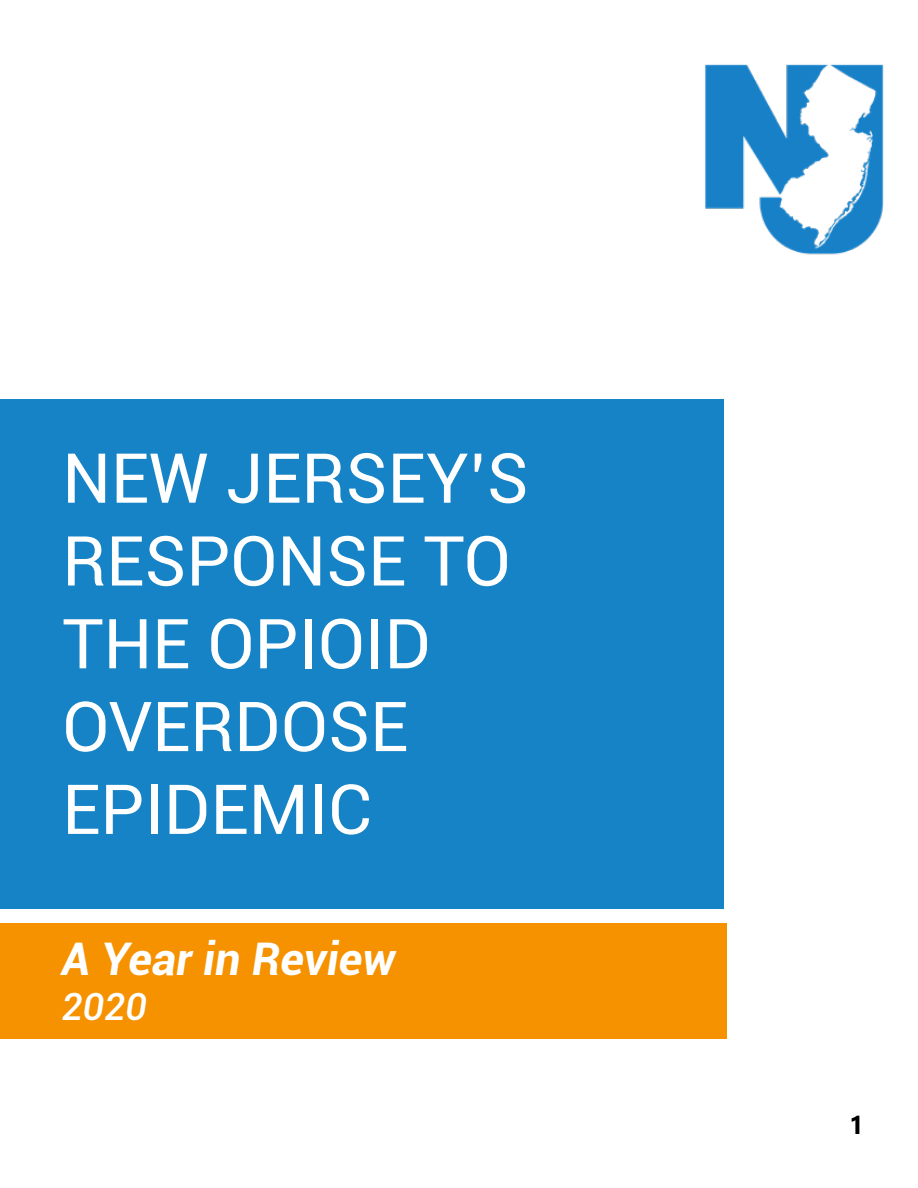
<style>
.page{position:relative;width:918px;height:1188px;background:#fff}
.page>*{position:absolute;margin:0;border:0;box-sizing:border-box;transform-origin:0 0}
.t1{font:69px/82.8px "Roboto";color:#fff}
.t2{font:italic 700 45px "Roboto";color:#fff}
.t3{font:italic 500 37.5px "Roboto";color:#fff}
.t4{font:700 25.5px "Segoe UI";color:#000}
</style>
<div class="page">
<img style="left:705px;top:64px;width:179px;height:191px">
<div style="left:0;top:400px;width:723px;height:509px;background:#1583c6"></div>
<div style="left:0;top:923px;width:726px;height:116px;background:#f69200"></div>
<p class="t1" style="left:62px;top:434px;width:468px">NEW JERSEY’S<br>RESPONSE TO<br>THE OPIOID<br>OVERDOSE<br>EPIDEMIC</p>
<p class="t2" style="left:62px;top:927px;width:336px">A Year in Review</p>
<p class="t3" style="left:62px;top:980px;width:87px">2020</p>
<p class="t4" style="left:849px;top:1101px;width:16px">1</p>
</div>
